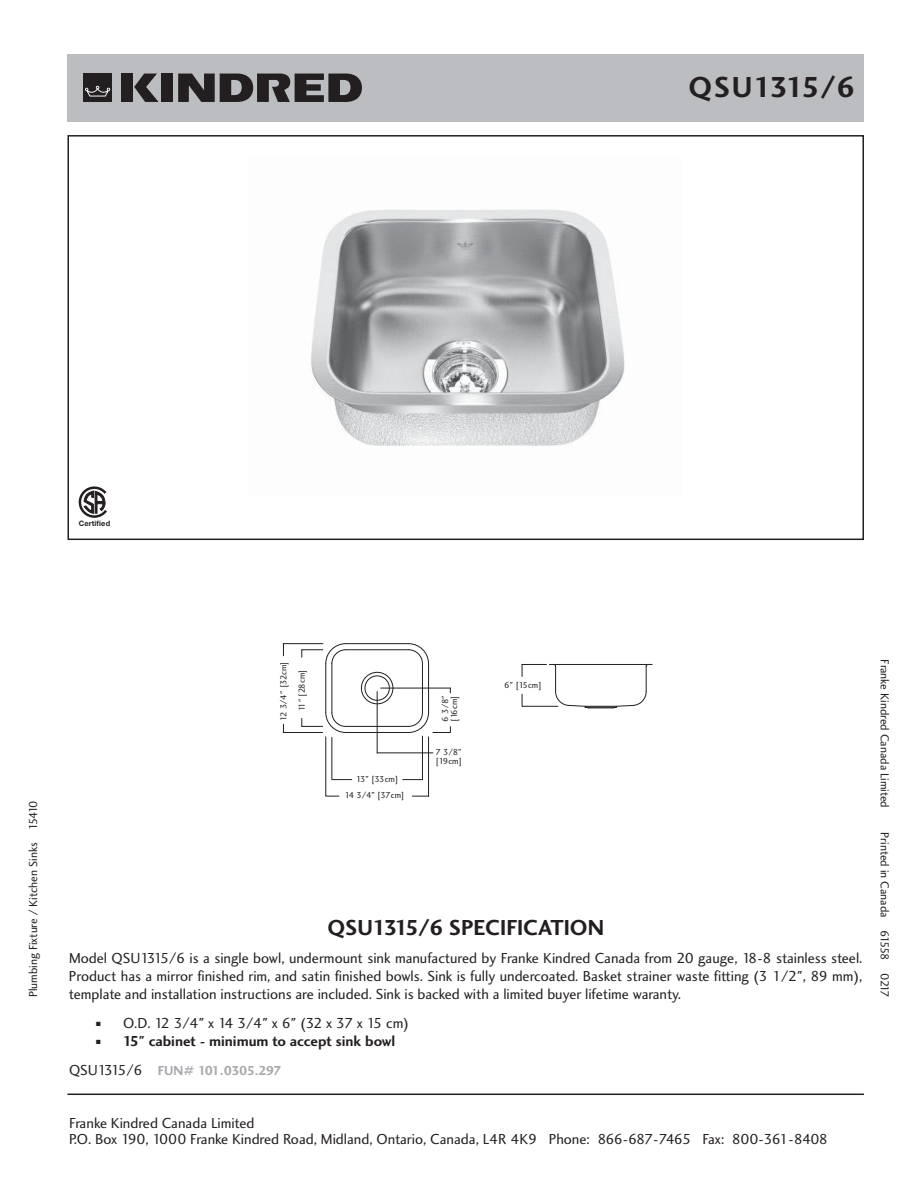
<style>
.page{position:relative;width:918px;height:1188px;background:#fff}
.page>*{position:absolute;margin:0;border:0;box-sizing:border-box;transform-origin:0 0}
.t1{font:30px "Charlotte Sans Bold Plain";letter-spacing:-.005em;color:#231f20}
.t2{font:22.5px "Charlotte Sans Bold Plain";color:#231f20}
.t3{font:15px/18px "Charlotte Sans Book Plain";color:#231f20;text-align:justify}
.t4{font:15px "Charlotte Sans Bold Plain";color:#231f20}
.t5{font:15px "Charlotte Sans Book Plain";letter-spacing:-.135em;color:#231f20}
.t6{font:13.5px "Charlotte Sans Bold Plain";letter-spacing:-.04em;color:#a7a9ac}
.t7{font:12px "Charlotte Sans Book Plain";color:#231f20}
.t8{font:9px/9px "Charlotte Sans Book Plain";color:#231f20}
.t9{font:700 7.5px "Helvetica Neue";letter-spacing:.02em;color:#231f20}
.s1{font-family:"Charlotte Sans Book Plain";font-size:15px;color:#231f20}
</style>
<div class="page">
<div style="left:68px;top:54px;width:796px;height:68px;background:#bbbdc0"></div>
<img style="left:311px;top:209px;width:314px;height:237px">
<div style="left:68px;top:135px;width:796px;height:405px;border:2px solid #231f20"></div>
<hr style="left:554px;top:664px;width:98px;height:1px;background:#231f20">
<hr style="left:331px;top:664px;width:1px;height:48px;background:#231f20">
<hr style="left:346px;top:649px;width:63px;height:1px;background:#231f20">
<hr style="left:422px;top:664px;width:1px;height:48px;background:#231f20">
<hr style="left:346px;top:726px;width:63px;height:1px;background:#231f20">
<svg style="left:408px;top:643px;width:21px;height:21px"></svg>
<hr style="left:325px;top:664px;width:1px;height:48px;background:#231f20">
<hr style="left:346px;top:643px;width:63px;height:1px;background:#231f20">
<hr style="left:428px;top:664px;width:1px;height:48px;background:#231f20">
<hr style="left:346px;top:732px;width:63px;height:1px;background:#231f20">
<div style="left:365px;top:675px;width:25px;height:26px;border:1px solid #231f20;border-radius:50%"></div>
<div style="left:361px;top:672px;width:32px;height:32px;border:1px solid #231f20;border-radius:50%"></div>
<hr style="left:377px;top:692px;width:1px;height:61px;background:#231f20">
<hr style="left:428px;top:737px;width:1px;height:59px;background:#231f20">
<hr style="left:377px;top:752px;width:56px;height:1px;background:#231f20">
<svg style="left:301px;top:643px;width:46px;height:22px"></svg>
<hr style="left:283px;top:643px;width:40px;height:1px;background:#231f20">
<hr style="left:283px;top:732px;width:40px;height:1px;background:#231f20">
<svg style="left:283px;top:644px;width:1px;height:12px"></svg>
<svg style="left:412px;top:796px;width:17px;height:1px"></svg>
<svg style="left:522px;top:664px;width:126px;height:45px"></svg>
<hr style="left:422px;top:736px;width:1px;height:44px;background:#231f20">
<svg style="left:301px;top:712px;width:51px;height:85px"></svg>
<svg style="left:403px;top:779px;width:19px;height:1px"></svg>
<hr style="left:381px;top:688px;width:69px;height:1px;background:#231f20">
<svg style="left:408px;top:712px;width:43px;height:21px"></svg>
<hr style="left:67px;top:1094px;width:797px;height:1px;background:#231f20">
<svg style="left:79px;top:486px;width:30px;height:55px"></svg>
<svg style="left:134px;top:74px;width:25px;height:28px"></svg>
<div style="left:161px;top:74px;width:12px;height:28px;background:#231f20"></div>
<svg style="left:178px;top:74px;width:184px;height:28px"></svg>
<div style="left:84px;top:74px;width:28px;height:28px;background:#231f20"></div>
<div style="left:121px;top:74px;width:12px;height:28px;background:#231f20"></div>
<svg style="left:85px;top:86px;width:25px;height:11px"></svg>
<h1 class="t1" style="left:689px;top:69px;width:168px">QSU1315/6</h1>
<p class="t9" style="left:79px;top:521px;width:33px">Certified</p>
<p class="t7" style="left:28px;top:997px;width:199px;rotate:-90deg">Plumbing Fixture / Kitchen Sinks 15410</p>
<p class="t8" style="left:280px;top:721px;width:61px;rotate:-90deg">12 3/4" [32cm]</p>
<p class="t8" style="left:298px;top:711px;width:43px;rotate:-90deg">11" [28cm]</p>
<p class="t8" style="left:356px;top:775px;width:44px">13" [33cm]</p>
<p class="t8" style="left:345px;top:792px;width:61px">14 3/4" [37cm]</p>
<p class="t8" style="left:441px;top:722px;width:28px;rotate:-90deg">6 3/8" [16cm]</p>
<p class="t8" style="left:436px;top:748px;width:28px">7 3/8" [19cm]</p>
<p class="t8" style="left:504px;top:681px;width:39px">6" [15cm]</p>
<h2 class="t2" style="left:327px;top:914px;width:278px">QSU1315/6 SPECIFICATION</h2>
<p class="t3" style="left:69px;top:951px;width:795px">Model QSU1315/6 is a single bowl, undermount sink manufactured by Franke Kindred Canada from 20 gauge, 18-8 stainless steel.<br>Product has a mirror finished rim, and satin finished bowls. Sink is fully undercoated. Basket strainer waste fitting (3 1/2", 89 mm), template and installation instructions are included. Sink is backed with a limited buyer lifetime waranty.</p>
<p class="t5" style="left:96px;top:1017px;width:314px">■ O.D. 12 3/4" x 14 3/4" x 6" (32 x 37 x 15 cm)</p>
<p class="t4" style="left:96px;top:1032px;width:301px">■ 15" cabinet - minimum to accept sink bowl</p>
<p class="t6" style="left:69px;top:1062px;width:214px"><span class="s1">QSU1315/6</span> FUN# 101.0305.297</p>
<p class="t3" style="left:69px;top:1116px;width:761px;line-height:16.5px">Franke Kindred Canada Limited<br>P.O. Box 190, 1000 Franke Kindred Road, Midland, Ontario, Canada, L4R 4K9 Phone: 866-687-7465 Fax: 800-361-8408</p>
<p class="t7" style="left:890px;top:659px;width:150px;rotate:90deg">Franke Kindred Canada Limited</p>
<p class="t7" style="left:890px;top:832px;width:167px;rotate:90deg">Printed in Canada 61558 0217</p>
</div>
